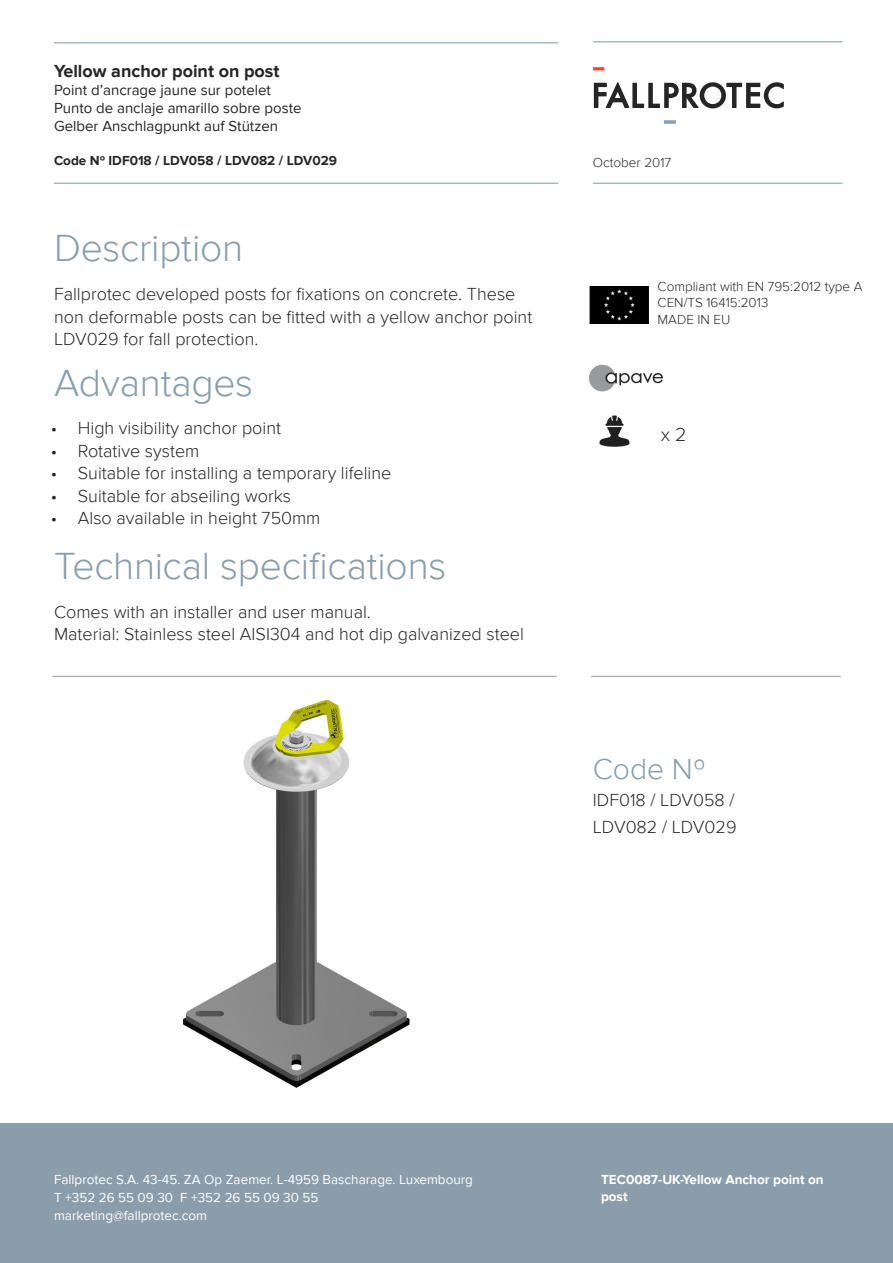
<style>
.page{position:relative;width:893px;height:1263px;background:#fff}
.page>*{position:absolute;margin:0;border:0;box-sizing:border-box;transform-origin:0 0}
.titular{font:300 39px "Proxima Nova";letter-spacing:-.005em;color:#8b9daa}
.titular-2{font:300 30px "Proxima Nova";color:#8b9daa}
.t1{font:300 19.5px "Proxima Nova";color:#242524}
.t2{font:300 18px/22.5px "Proxima Nova";color:#242524}
.t3{font:700 18px "Proxima Nova";color:#242524}
.t4{font:15px/18px "Proxima Nova";color:#242524}
.t5{font:13.5px/18px "Proxima Nova";color:#fff}
.t6{font:300 13.5px/16.2px "Proxima Nova";color:#242524}
.t7{font:700 13.5px/16.2px "Proxima Nova";color:#fff}
.t8{font:700 13.5px "Proxima Nova";color:#242524}
</style>
<div class="page">
<hr style="left:54px;top:42px;width:504px;height:1px;background:#8b9daa">
<hr style="left:54px;top:183px;width:504px;height:1px;background:#8b9daa">
<hr style="left:593px;top:41px;width:249px;height:1px;background:#8b9daa">
<hr style="left:593px;top:183px;width:249px;height:1px;background:#8b9daa">
<div style="left:0;top:1124px;width:893px;height:139px;background:#8b9daa"></div>
<svg style="left:664px;top:120px;width:12px;height:4px"></svg>
<svg style="left:594px;top:82px;width:190px;height:26px"></svg>
<svg style="left:593px;top:67px;width:11px;height:3px"></svg>
<hr style="left:52px;top:676px;width:505px;height:1px;background:#a4a0a0">
<hr style="left:591px;top:676px;width:250px;height:1px;background:#a4a0a0">
<img style="left:590px;top:286px;width:58px;height:38px">
<img style="left:588px;top:364px;width:75px;height:28px">
<img style="left:183px;top:700px;width:227px;height:388px">
<img style="left:599px;top:415px;width:31px;height:32px">
<p class="t3" style="left:54px;top:61px;width:227px">Yellow anchor point on post</p>
<p class="t4" style="left:54px;top:81px;width:249px">Point d’ancrage jaune sur potelet<br>Punto de anclaje amarillo sobre poste<br>Gelber Anschlagpunkt auf Stützen</p>
<p class="t8" style="left:54px;top:153px;width:285px">Code Nº IDF018 / LDV058 / LDV082 / LDV029</p>
<p class="t6" style="left:593px;top:154px;width:80px">October 2017</p>
<p class="titular" style="left:54px;top:226px;width:191px">Description</p>
<p class="t2" style="left:54px;top:283px;width:480px">Fallprotec developed posts for fixations on concrete. These non deformable posts can be fitted with a yellow anchor point<br>LDV029 for fall protection.</p>
<p class="titular" style="left:54px;top:361px;width:201px">Advantages</p>
<p class="t2" style="left:51px;top:417px;width:232px">• High visibility anchor point</p>
<p class="t2" style="left:51px;top:440px;width:150px">• Rotative system</p>
<p class="t2" style="left:51px;top:462px;width:342px">• Suitable for installing a temporary lifeline</p>
<p class="t2" style="left:51px;top:485px;width:242px">• Suitable for abseiling works</p>
<p class="t2" style="left:51px;top:507px;width:271px">• Also available in height 750mm</p>
<p class="titular" style="left:54px;top:544px;width:394px">Technical specifications</p>
<p class="t2" style="left:54px;top:601px;width:318px">Comes with an installer and user manual.</p>
<p class="t2" style="left:54px;top:623px;width:471px">Material: Stainless steel AISI304 and hot dip galvanized steel</p>
<p class="t6" style="left:658px;top:279px;width:206px">Compliant with EN 795:2012 type A</p>
<p class="t6" style="left:658px;top:295px;width:112px">CEN/TS 16415:2013<br>MADE IN EU</p>
<p class="t1" style="left:661px;top:423px;width:27px">x 2</p>
<p class="titular-2" style="left:593px;top:752px;width:114px">Code Nº</p>
<p class="t2" style="left:593px;top:787px;width:145px;line-height:27px">IDF018 / LDV058 /<br>LDV082 / LDV029</p>
<p class="t5" style="left:54px;top:1171px;width:421px">Fallprotec S.A. 43-45. ZA Op Zaemer. L-4959 Bascharage. Luxembourg<br>T +352 26 55 09 30 F +352 26 55 09 30 55 marketing@fallprotec.com</p>
<p class="t7" style="left:601px;top:1172px;width:224px">TEC0087-UK-Yellow Anchor point on post</p>
</div>
